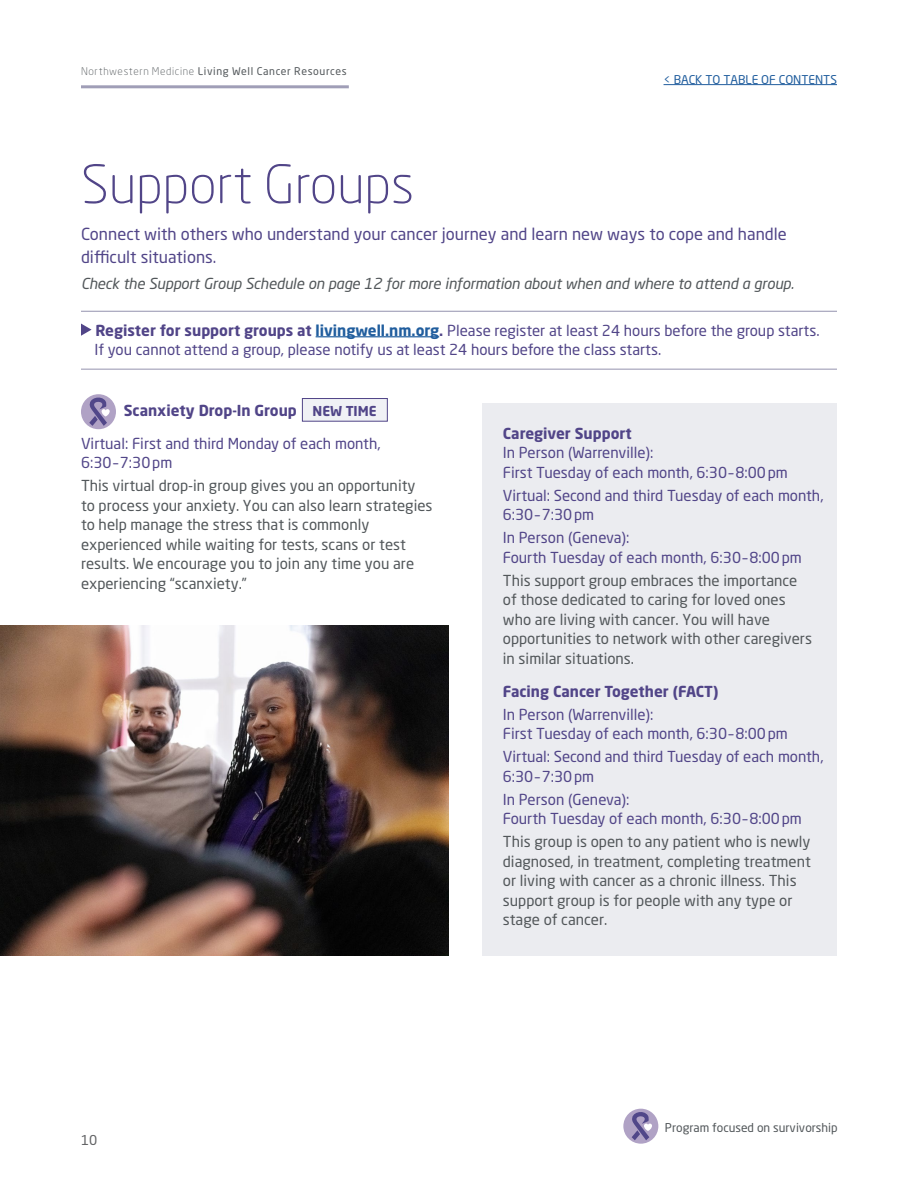
<style>
.page{position:relative;width:918px;height:1188px;background:#fff}
.page>*{position:absolute;margin:0;border:0;box-sizing:border-box;transform-origin:0 0}
.t1{font:300 52.5px "Neo Sans Pro";color:#514588}
.t2{font:16.5px/22.5px "Neo Sans Pro";color:#514588}
.t3{font:15px/19.5px "Neo Sans Pro";color:#52575a}
.t4{font:15px/19.5px "Neo Sans Pro";color:#514588}
.t5{font:italic 15px "Neo Sans Pro";letter-spacing:-.01em;color:#52575a}
.t6{font:700 15px "Neo Sans Pro";color:#514588}
.t7{font:13.5px "Neo Sans Pro";color:#636466}
.t8{font:12px "Neo Sans Pro";color:#52575a}
.t9{font:12px "Neo Sans Pro";color:#215e9e}
.t10{font:10.5px "Neo Sans Pro";letter-spacing:.055em;color:#52575a}
.s1{font-weight:300}
.s2{font-weight:700}
.s3{font-weight:700;color:#215e9e}
.s4{font-size:13.5px}
</style>
<div class="page">
<hr style="left:81px;top:85px;width:268px;height:3px;background:#a09eb7">
<hr style="left:664px;top:84px;width:173px;height:1px;background:#215e9e">
<div style="left:302px;top:398px;width:86px;height:24px;background:#f0f1f5;border:1px solid #514588"></div>
<div style="left:483px;top:403px;width:354px;height:553px;background:#ebecf0"></div>
<div style="left:623px;top:1109px;width:35px;height:35px;background:#b0a2c5;border-radius:50%"></div>
<svg style="left:630px;top:1109px;width:22px;height:31px"></svg>
<div style="left:81px;top:394px;width:35px;height:35px;background:#b0a2c5;border-radius:50%"></div>
<svg style="left:88px;top:394px;width:22px;height:32px"></svg>
<hr style="left:81px;top:311px;width:756px;height:1px;background:#a09eb7">
<hr style="left:316px;top:336px;width:123px;height:1px;background:#215e9e">
<hr style="left:81px;top:369px;width:756px;height:1px;background:#a09eb7">
<svg style="left:81px;top:324px;width:11px;height:12px"></svg>
<img style="left:0;top:625px;width:448px;height:331px">
<p class="t10" style="left:81px;top:64px;width:267px"><span class="s1">Northwestern Medicine</span> Living Well Cancer Resources</p>
<p class="t9" style="left:664px;top:72px;width:175px">&lt; BACK TO TABLE OF CONTENTS</p>
<h1 class="t1" style="left:81px;top:153px;width:335px">Support Groups</h1>
<p class="t2" style="left:81px;top:223px;width:707px">Connect with others who understand your cancer journey and learn new ways to cope and handle difficult situations.</p>
<p class="t5" style="left:81px;top:274px;width:715px">Check the Support Group Schedule on page 12 for more information about when and where to attend a group.</p>
<p class="t4" style="left:94px;top:320px;width:725px"><span class="s2">Register for support groups at</span> <span class="s3">livingwell.nm.org</span><span class="s2">.</span> Please register at least 24 hours before the group starts.<br>If you cannot attend a group, please notify us at least 24 hours before the class starts.</p>
<p class="t6" style="left:124px;top:401px;width:254px">Scanxiety Drop-In Group <span class="s4">NEW TIME</span></p>
<p class="t4" style="left:81px;top:433px;width:301px">Virtual: First and third Monday of each month,<br>6:30–7:30pm</p>
<p class="t3" style="left:81px;top:476px;width:353px">This virtual drop-in group gives you an opportunity to process your anxiety. You can also learn strategies to help manage the stress that is commonly experienced while waiting for tests, scans or test results. We encourage you to join any time you are experiencing “scanxiety.”</p>
<p class="t6" style="left:503px;top:424px;width:130px">Caregiver Support</p>
<p class="t4" style="left:503px;top:443px;width:287px">In Person (Warrenville):<br>First Tuesday of each month, 6:30–8:00pm</p>
<p class="t4" style="left:503px;top:485px;width:322px">Virtual: Second and third Tuesday of each month,<br>6:30–7:30pm</p>
<p class="t4" style="left:503px;top:528px;width:301px">In Person (Geneva):<br>Fourth Tuesday of each month, 6:30–8:00pm</p>
<p class="t3" style="left:503px;top:570px;width:311px">This support group embraces the importance of those dedicated to caring for loved ones who are living with cancer. You will have opportunities to network with other caregivers in similar situations.</p>
<p class="t6" style="left:503px;top:682px;width:217px">Facing Cancer Together (FACT)</p>
<p class="t4" style="left:503px;top:704px;width:287px">In Person (Warrenville):<br>First Tuesday of each month, 6:30–8:00pm</p>
<p class="t4" style="left:503px;top:747px;width:322px">Virtual: Second and third Tuesday of each month,<br>6:30–7:30pm</p>
<p class="t4" style="left:503px;top:789px;width:301px">In Person (Geneva):<br>Fourth Tuesday of each month, 6:30–8:00pm</p>
<p class="t3" style="left:503px;top:832px;width:309px">This group is open to any patient who is newly diagnosed, in treatment, completing treatment or living with cancer as a chronic illness. This support group is for people with any type or stage of cancer.</p>
<p class="t7" style="left:81px;top:1131px;width:18px">10</p>
<p class="t8" style="left:665px;top:1120px;width:174px">Program focused on survivorship</p>
</div>
